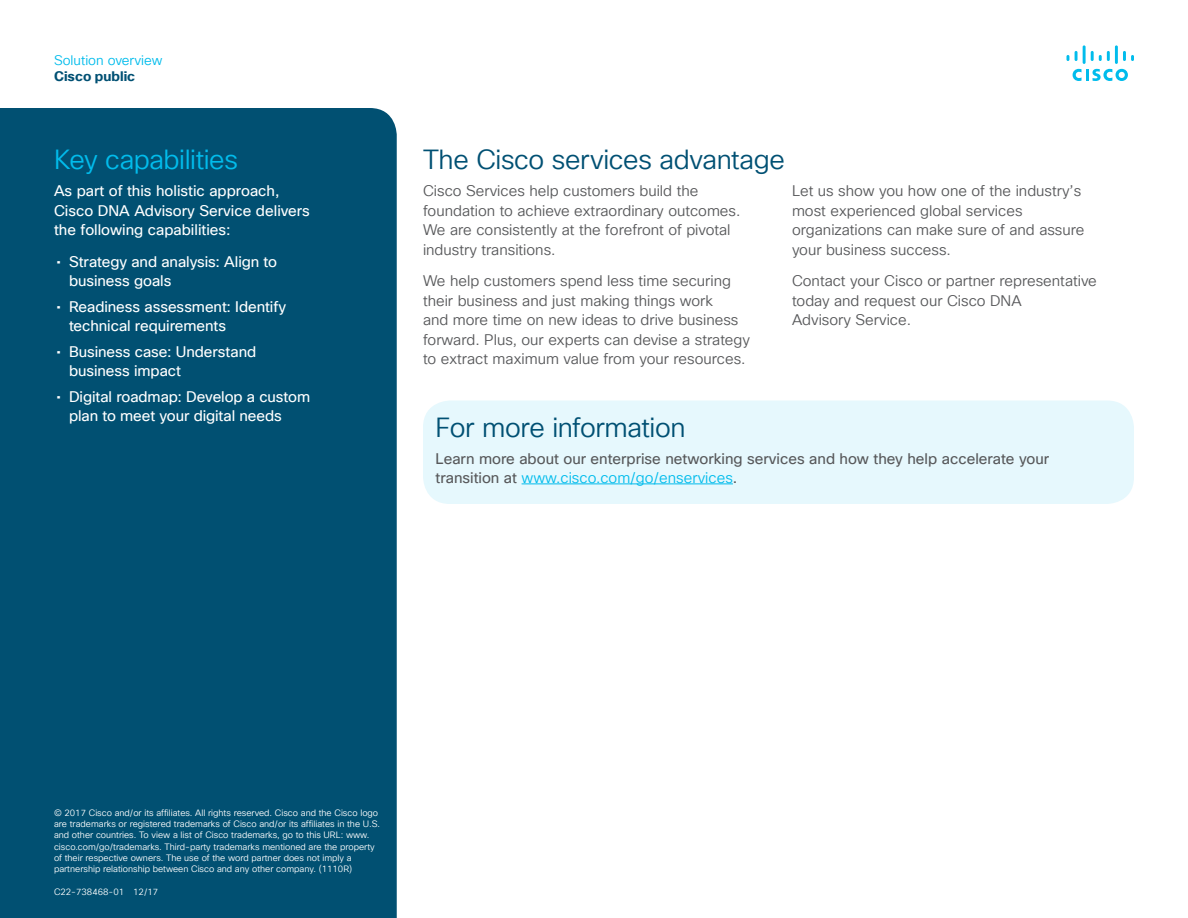
<style>
.page{position:relative;width:1188px;height:918px;background:#fff}
.page>*{position:absolute;margin:0;border:0;box-sizing:border-box;transform-origin:0 0}
.Subhead2_Indigo{font:27px "Cisco Sans TT Light";letter-spacing:-.015em;color:#005073}
.Subhead2_Blue{font:27px "Cisco Sans TT Light";letter-spacing:-.015em;color:#01bcec}
.Body{font:15px/19.5px "Cisco Sans TT Light";color:#57585a}
.Body_White{font:15px/19.5px "Cisco Sans TT";letter-spacing:-.005em;color:#fff}
.Body-2{font:15px/19.5px "Cisco Sans TT";color:#57585a}
.t1{font:13.5px "Cisco Sans TT Light";color:#01bcec}
.t2{font:700 13.5px "Cisco Sans TT";color:#005073}
.Footer_white{font:9px/11.2px "Cisco Sans TT Light";color:#fff}
.s1{font-family:"Cisco Sans TT Light";color:#01bcec}
</style>
<div class="page">
<svg style="left:1073px;top:69px;width:55px;height:12px"></svg>
<svg style="left:1067px;top:55px;width:2px;height:6px"></svg>
<svg style="left:1075px;top:51px;width:3px;height:10px"></svg>
<hr style="left:1083px;top:45px;width:3px;height:19px;background:#01bcec">
<svg style="left:1091px;top:51px;width:19px;height:10px"></svg>
<hr style="left:1115px;top:45px;width:3px;height:19px;background:#01bcec">
<svg style="left:1123px;top:51px;width:11px;height:10px"></svg>
<div style="left:423px;top:400px;width:711px;height:104px;background:#e6f8fd;border-radius:27px"></div>
<div style="left:0;top:108px;width:397px;height:810px;background:#015072"></div>
<hr style="left:522px;top:484px;width:211px;height:1px;background:#01bcec">
<p class="t1" style="left:54px;top:51px;width:110px">Solution overview</p>
<p class="t2" style="left:54px;top:67px;width:83px">Cisco public</p>
<p class="Subhead2_Blue" style="left:54px;top:142px;width:186px">Key capabilities</p>
<p class="Body_White" style="left:54px;top:182px;width:257px">As part of this holistic approach,<br>Cisco DNA Advisory Service delivers the following capabilities:</p>
<p class="Body_White" style="left:69px;top:252px;width:210px;text-indent:-13px">• Strategy and analysis: Align to business goals</p>
<p class="Body_White" style="left:69px;top:297px;width:219px;text-indent:-13px">• Readiness assessment: Identify technical requirements</p>
<p class="Body_White" style="left:69px;top:342px;width:189px;text-indent:-13px">• Business case: Understand business impact</p>
<p class="Body_White" style="left:69px;top:387px;width:243px;text-indent:-13px">• Digital roadmap: Develop a custom plan to meet your digital needs</p>
<p class="Subhead2_Indigo" style="left:423px;top:142px;width:363px">The Cisco services advantage</p>
<p class="Body" style="left:423px;top:182px;width:319px">Cisco Services help customers build the foundation to achieve extraordinary outcomes.<br>We are consistently at the forefront of pivotal industry transitions.</p>
<p class="Body" style="left:423px;top:272px;width:329px">We help customers spend less time securing their business and just making things work<br>and more time on new ideas to drive business forward. Plus, our experts can devise a strategy to extract maximum value from your resources.</p>
<p class="Body" style="left:792px;top:182px;width:294px">Let us show you how one of the industry’s most experienced global services organizations can make sure of and assure your business success.</p>
<p class="Body" style="left:792px;top:272px;width:306px">Contact your Cisco or partner representative today and request our Cisco DNA<br>Advisory Service.</p>
<p class="Subhead2_Indigo" style="left:436px;top:410px;width:251px">For more information</p>
<p class="Body-2" style="left:436px;top:449px;width:615px">Learn more about our enterprise networking services and how they help accelerate your transition at <span class="s1">www.cisco.com/go/enservices</span>.</p>
<p class="Footer_white" style="left:54px;top:807px;width:328px">© 2017 Cisco and/or its affiliates. All rights reserved. Cisco and the Cisco logo are trademarks or registered trademarks of Cisco and/or its affiliates in the U.S. and other countries. To view a list of Cisco trademarks, go to this URL: www. cisco.com/go/trademarks. Third-party trademarks mentioned are the property of their respective owners. The use of the word partner does not imply a partnership relationship between Cisco and any other company. (1110R)</p>
<p class="Footer_white" style="left:54px;top:887px;width:106px">C22-738468-01 12/17</p>
</div>
